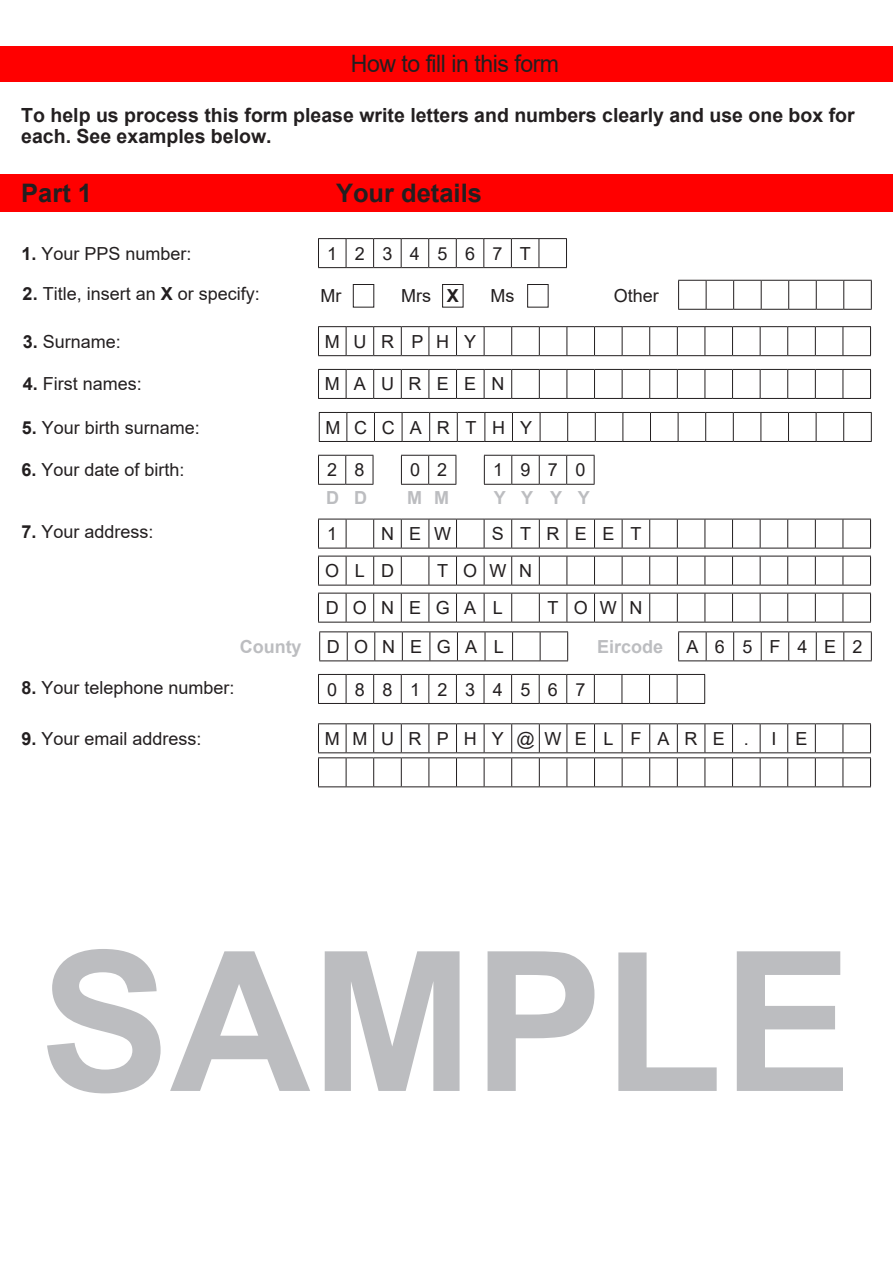
<style>
.page{position:relative;width:893px;height:1263px;background:#fff}
.page>*{position:absolute;margin:0;border:0;box-sizing:border-box;transform-origin:0 0}
.t1{font:700 195px "Arial";color:#bcbdc0}
.t2{font:700 25.5px "Arial";color:#231f20}
.t3{font:24px "Arial";letter-spacing:-.02em;color:#231f20;scale:.96 1}
.t4{font:700 19.5px/21.6px "Arial";color:#231f20}
.t5{font:18px "Arial";color:#231f20}
.t6{font:18px "Arial";letter-spacing:.84em;color:#231f20}
.t7{font:700 18px "Arial";color:#bcbdc0}
.t8{font:18px "Arial";letter-spacing:.975em;color:#231f20}
.t9{font:18px/37px "Arial";letter-spacing:.785em;color:#231f20}
.t10{font:18px "Arial";letter-spacing:.93em;color:#231f20}
.s1{font-weight:700}
</style>
<div class="page">
<div style="left:0;top:174px;width:320px;height:38px;background:#f00"></div>
<div style="left:320px;top:174px;width:573px;height:38px;background:#f00"></div>
<div style="left:0;top:46px;width:893px;height:35px;background:#f00"></div>
<svg style="left:319px;top:631px;width:249px;height:30px"></svg>
<svg style="left:678px;top:631px;width:194px;height:30px"></svg>
<svg style="left:318px;top:238px;width:249px;height:30px"></svg>
<svg style="left:318px;top:326px;width:553px;height:30px"></svg>
<svg style="left:318px;top:369px;width:553px;height:30px"></svg>
<svg style="left:318px;top:455px;width:56px;height:30px"></svg>
<svg style="left:401px;top:455px;width:56px;height:30px"></svg>
<svg style="left:484px;top:455px;width:111px;height:30px"></svg>
<svg style="left:318px;top:519px;width:553px;height:30px"></svg>
<svg style="left:318px;top:556px;width:553px;height:30px"></svg>
<svg style="left:318px;top:593px;width:553px;height:30px"></svg>
<svg style="left:318px;top:674px;width:387px;height:30px"></svg>
<svg style="left:318px;top:723px;width:553px;height:64px"></svg>
<svg style="left:319px;top:412px;width:553px;height:30px"></svg>
<div style="left:353px;top:284px;width:21px;height:23px;border:1px solid #231f20"></div>
<div style="left:442px;top:284px;width:21px;height:23px;border:1px solid #231f20"></div>
<div style="left:527px;top:284px;width:21px;height:23px;border:1px solid #231f20"></div>
<svg style="left:678px;top:280px;width:194px;height:30px"></svg>
<h3 class="t3" style="left:351px;top:55px;width:219px">How to fill in this form</h3>
<p class="t4" style="left:21px;top:106px;width:835px">To help us process this form please write letters and numbers clearly and use one box for each. See examples below.</p>
<h2 class="t2" style="left:21px;top:184px;width:72px">Part 1</h2>
<p class="t5" style="left:21px;top:247px;width:172px"><span class="s1">1.</span> Your PPS number:</p>
<h2 class="t2" style="left:336px;top:184px;width:147px">Your details</h2>
<p class="t8" style="left:327px;top:247px;width:205px">1234567T</p>
<p class="t5" style="left:23px;top:287px;width:239px"><span class="s1">2.</span> Title, insert an <span class="s1">X</span> or specify:</p>
<p class="t5" style="left:320px;top:289px;width:22px">Mr</p>
<p class="t5" style="left:401px;top:289px;width:59px">Mrs <span class="s1">X</span></p>
<p class="t5" style="left:490px;top:289px;width:25px">Ms</p>
<p class="t5" style="left:614px;top:289px;width:47px">Other</p>
<p class="t5" style="left:23px;top:335px;width:100px"><span class="s1">3.</span> Surname:</p>
<p class="t5" style="left:23px;top:377px;width:121px"><span class="s1">4.</span> First names:</p>
<p class="t5" style="left:325px;top:335px;width:153px">MUR PHY</p>
<p class="t6" style="left:325px;top:377px;width:181px">MAUREEN</p>
<p class="t5" style="left:22px;top:420px;width:180px"><span class="s1">5.</span> Your birth surname:</p>
<p class="t6" style="left:326px;top:420px;width:208px">MCCARTHY</p>
<p class="t5" style="left:21px;top:463px;width:165px"><span class="s1">6.</span> Your date of birth:</p>
<p class="t5" style="left:21px;top:525px;width:134px"><span class="s1">7.</span> Your address:</p>
<p class="t5" style="left:327px;top:463px;width:39px">2 8</p>
<p class="t5" style="left:410px;top:463px;width:39px">0 2</p>
<p class="t5" style="left:493px;top:463px;width:94px">1970</p>
<p class="t7" style="left:326px;top:491px;width:43px">D D</p>
<p class="t7" style="left:407px;top:491px;width:43px">M M</p>
<p class="t7" style="left:494px;top:491px;width:98px">Y Y Y Y</p>
<p class="t5" style="left:327px;top:527px;width:12px">1</p>
<p class="t5" style="left:381px;top:527px;width:72px">NEW</p>
<p class="t5" style="left:492px;top:527px;width:151px">STREET</p>
<p class="t5" style="left:325px;top:564px;width:70px">OLD</p>
<p class="t9" style="left:326px;top:554px;width:208px;text-indent:111px">T OWN<br>DONEGA L</p>
<p class="t5" style="left:548px;top:601px;width:96px">T OWN</p>
<p class="t7" style="left:240px;top:640px;width:63px">County</p>
<p class="t5" style="left:327px;top:640px;width:178px">DONEGA L</p>
<p class="t7" style="left:597px;top:640px;width:68px">Eircode</p>
<p class="t10" style="left:686px;top:640px;width:178px">A65F4E2</p>
<p class="t5" style="left:21px;top:681px;width:215px"><span class="s1">8.</span> Your telephone number:</p>
<p class="t8" style="left:327px;top:682px;width:260px">0881234567</p>
<p class="t5" style="left:21px;top:732px;width:182px"><span class="s1">9.</span> Your email address:</p>
<p class="t6" style="left:325px;top:732px;width:426px">MMURPHY@WEL FARE .</p>
<p class="t5" style="left:771px;top:732px;width:38px">I E</p>
<h1 class="t1" style="left:40px;top:949px;width:814px">SAMPLE</h1>
</div>
